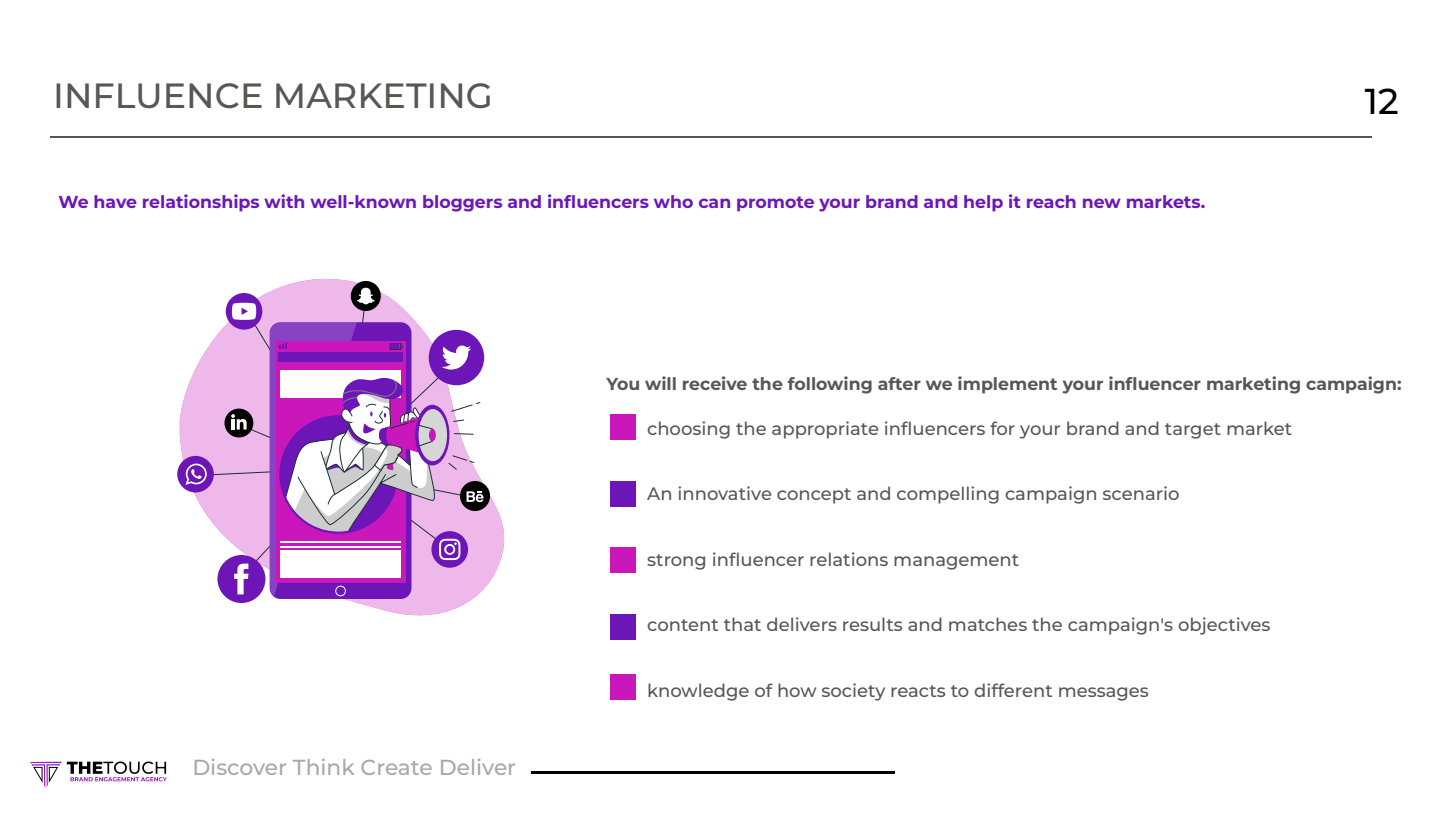
<style>
.page{position:relative;width:1455px;height:825px;background:#fff}
.page>*{position:absolute;margin:0;border:0;box-sizing:border-box;transform-origin:0 0}
.t1{font:500 36px "Montserrat";color:#000}
.t2{font:500 35.03px "Montserrat";color:#575756}
.t3{font:500 21.75px "Montserrat";color:#a6a8ab}
.t4{font:500 18px "Montserrat";color:#575756}
.t5{font:700 17.33px "Montserrat";color:#6c16b9}
.t6{font:700 17.33px "Montserrat";color:#575756}
</style>
<div class="page">
<div style="left:610px;top:414px;width:26px;height:25px;background:#ca17bb"></div>
<div style="left:610px;top:481px;width:26px;height:26px;background:#6c16b7"></div>
<div style="left:610px;top:547px;width:26px;height:26px;background:#ca17bb"></div>
<div style="left:610px;top:614px;width:26px;height:26px;background:#6c16b7"></div>
<div style="left:610px;top:674px;width:26px;height:26px;background:#ca17bb"></div>
<hr style="left:50px;top:137px;width:1322px;height:1px;background:#575756">
<svg style="left:30px;top:762px;width:137px;height:26px"></svg>
<hr style="left:531px;top:771px;width:364px;height:3px;background:#000">
<svg style="left:180px;top:279px;width:324px;height:336px"></svg>
<div style="left:177px;top:456px;width:37px;height:36px;background:#6c16b7;border-radius:50%"></div>
<div style="left:217px;top:555px;width:48px;height:48px;background:#6c16b7;border-radius:50%"></div>
<div style="left:460px;top:481px;width:30px;height:30px;background:#000;border-radius:50%"></div>
<div style="left:351px;top:281px;width:30px;height:30px;background:#000;border-radius:50%"></div>
<svg style="left:185px;top:288px;width:299px;height:308px"></svg>
<h2 class="t2" style="left:53px;top:73px;width:441px">INFLUENCE MARKETING</h2>
<p class="t5" style="left:58px;top:190px;width:1148px">We have relationships with well-known bloggers and influencers who can promote your brand and help it reach new markets.</p>
<h1 class="t1" style="left:1365px;top:77px;width:35px">12</h1>
<p class="t6" style="left:606px;top:372px;width:797px">You will receive the following after we implement your influencer marketing campaign:</p>
<p class="t4" style="left:647px;top:416px;width:647px">choosing the appropriate influencers for your brand and target market</p>
<p class="t4" style="left:647px;top:482px;width:534px">An innovative concept and compelling campaign scenario</p>
<p class="t4" style="left:647px;top:547px;width:374px">strong influencer relations management</p>
<p class="t4" style="left:647px;top:613px;width:625px">content that delivers results and matches the campaign's objectives</p>
<p class="t3" style="left:192px;top:753px;width:325px">Discover Think Create Deliver</p>
<p class="t4" style="left:647px;top:679px;width:503px">knowledge of how society reacts to different messages</p>
</div>
